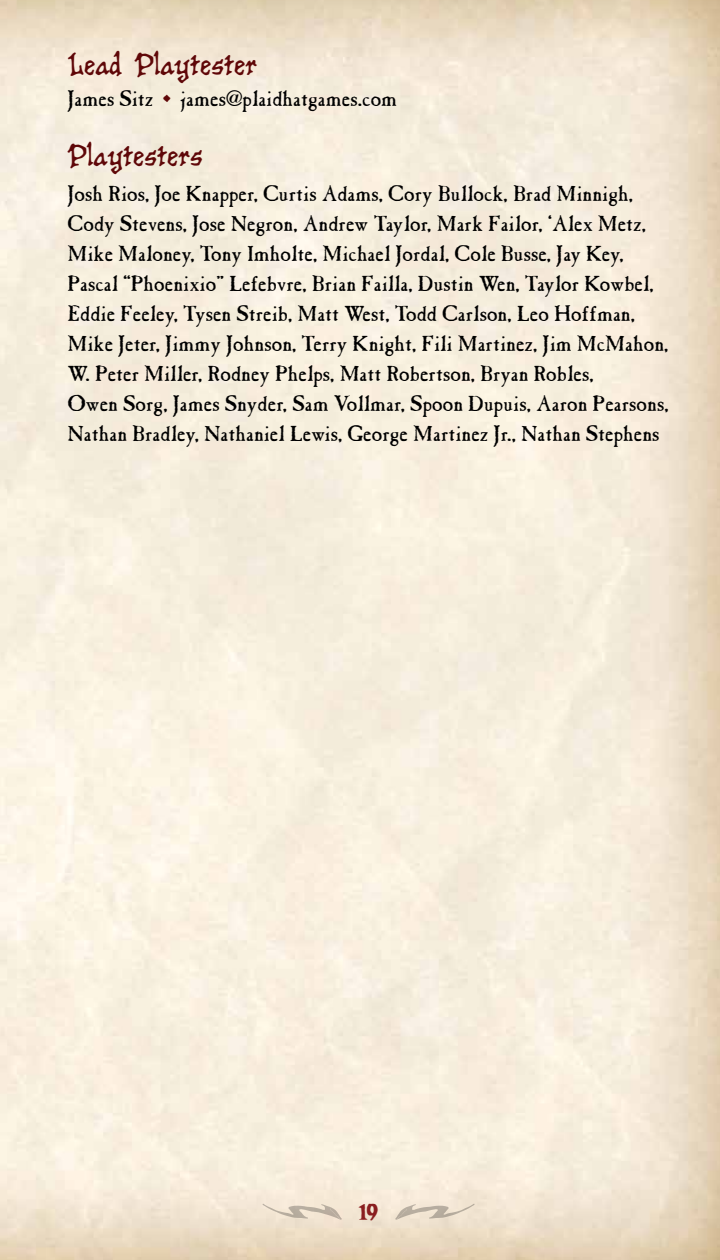
<style>
.page{position:relative;width:720px;height:1260px;background:#fff}
.page>*{position:absolute;margin:0;border:0;box-sizing:border-box;transform-origin:0 0}
.t1{font:31.25px "Old Crone BB";color:#5f0708}
.t2{font:27.5px "Dwarven Axe BB";color:#8a1e20}
.t3{font:22.5px/30px "Casablanca Antique Plain";color:#000}
.s1{font-family:"Dwarven Axe BB";font-size:30px;color:#5f0708}
</style>
<div class="page">
<svg style="left:395px;top:1204px;width:80px;height:16px"></svg>
<svg style="left:263px;top:1204px;width:79px;height:16px"></svg>
<h1 class="t1" style="left:68px;top:43px;width:191px">Lead Playtester</h1>
<p class="t3" style="left:68px;top:85px;width:331px">James Sitz <span class="s1">•</span> james@plaidhatgames.com</p>
<h1 class="t1" style="left:68px;top:134px;width:137px">Playtesters</h1>
<p class="t3" style="left:68px;top:179px;width:603px">Josh Rios, Joe Knapper, Curtis Adams, Cory Bullock, Brad Minnigh, Cody Stevens, Jose Negron, Andrew Taylor, Mark Failor, ‘Alex Metz, Mike Maloney, Tony Imholte, Michael Jordal, Cole Busse, Jay Key, Pascal “Phoenixio” Lefebvre, Brian Failla, Dustin Wen, Taylor Kowbel, Eddie Feeley, Tysen Streib, Matt West, Todd Carlson, Leo Hoffman, Mike Jeter, Jimmy Johnson, Terry Knight, Fili Martinez, Jim McMahon, W. Peter Miller, Rodney Phelps, Matt Robertson, Bryan Robles,<br>Owen Sorg, James Snyder, Sam Vollmar, Spoon Dupuis, Aaron Pearsons, Nathan Bradley, Nathaniel Lewis, George Martinez Jr., Nathan Stephens</p>
<p class="t2" style="left:359px;top:1197px;width:21px">19</p>
</div>
